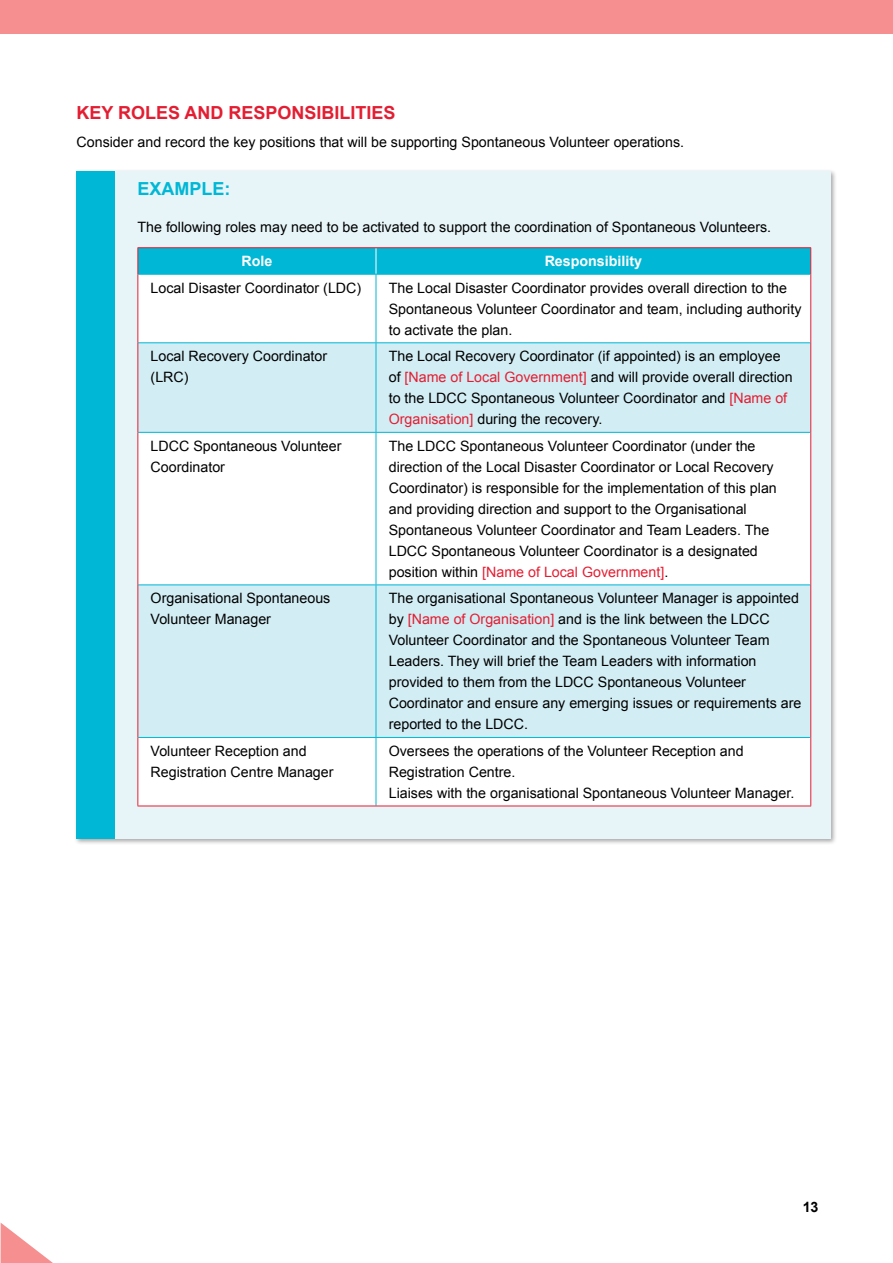
<style>
.page{position:relative;width:893px;height:1263px;background:#fff}
.page>*{position:absolute;margin:0;border:0;box-sizing:border-box;transform-origin:0 0}
.t1{font:700 18px "Arial";color:#e41e32}
.t2{font:700 18px "Arial";color:#00b8d6}
.t3{font:14.25px/21px "Arial";color:#000}
.t4{font:700 14.25px "Arial";color:#fff}
.t5{font:700 14.25px "Arial";color:#000}
.s1{color:#e41e32}
</style>
<div class="page">
<svg style="left:1px;top:1223px;width:52px;height:40px"></svg>
<div style="left:0;top:0;width:893px;height:34px;background:#f58f90"></div>
<div style="left:74px;top:168px;width:763px;height:677px;background:#000;opacity:.35"></div>
<div style="left:77px;top:171px;width:754px;height:667px;background:#e7f5f8"></div>
<div style="left:77px;top:171px;width:38px;height:667px;background:#00b8d6"></div>
<div style="left:138px;top:275px;width:672px;height:531px;background:#fff"></div>
<svg style="left:138px;top:343px;width:672px;height:394px;background:#e2f3f8"></svg>
<hr style="left:138px;top:274px;width:238px;height:1px;background:#00b8d6">
<hr style="left:376px;top:275px;width:1px;height:67px;background:#00b8d6">
<hr style="left:376px;top:274px;width:434px;height:1px;background:#00b8d6">
<hr style="left:138px;top:342px;width:238px;height:1px;background:#00b8d6">
<hr style="left:376px;top:343px;width:1px;height:89px;background:#00b8d6">
<hr style="left:376px;top:342px;width:434px;height:1px;background:#00b8d6">
<hr style="left:138px;top:432px;width:238px;height:1px;background:#00b8d6">
<hr style="left:376px;top:433px;width:1px;height:151px;background:#00b8d6">
<hr style="left:376px;top:738px;width:1px;height:68px;background:#00b8d6">
<hr style="left:376px;top:432px;width:434px;height:1px;background:#00b8d6">
<hr style="left:138px;top:584px;width:238px;height:1px;background:#00b8d6">
<hr style="left:376px;top:584px;width:434px;height:1px;background:#00b8d6">
<hr style="left:376px;top:585px;width:1px;height:152px;background:#00b8d6">
<hr style="left:138px;top:737px;width:238px;height:1px;background:#00b8d6">
<hr style="left:376px;top:737px;width:434px;height:1px;background:#00b8d6">
<hr style="left:137px;top:247px;width:239px;height:1px;background:#e41e32">
<hr style="left:376px;top:247px;width:435px;height:1px;background:#e41e32">
<div style="left:137px;top:248px;width:674px;height:26px;background:#00b8d6"></div>
<hr style="left:137px;top:274px;width:1px;height:69px;background:#e41e32">
<hr style="left:810px;top:274px;width:1px;height:69px;background:#e41e32">
<hr style="left:137px;top:343px;width:1px;height:89px;background:#e41e32">
<hr style="left:810px;top:343px;width:1px;height:89px;background:#e41e32">
<hr style="left:137px;top:432px;width:1px;height:153px;background:#e41e32">
<hr style="left:810px;top:432px;width:1px;height:153px;background:#e41e32">
<hr style="left:137px;top:585px;width:1px;height:152px;background:#e41e32">
<hr style="left:810px;top:585px;width:1px;height:152px;background:#e41e32">
<hr style="left:137px;top:737px;width:1px;height:69px;background:#e41e32">
<hr style="left:810px;top:737px;width:1px;height:69px;background:#e41e32">
<hr style="left:137px;top:806px;width:239px;height:1px;background:#e41e32">
<hr style="left:376px;top:806px;width:435px;height:1px;background:#e41e32">
<p class="t1" style="left:77px;top:101px;width:321px">KEY ROLES AND RESPONSIBILITIES</p>
<p class="t3" style="left:77px;top:131px;width:609px">Consider and record the key positions that will be supporting Spontaneous Volunteer operations.</p>
<p class="t2" style="left:137px;top:177px;width:95px">EXAMPLE:</p>
<p class="t3" style="left:137px;top:216px;width:635px">The following roles may need to be activated to support the coordination of Spontaneous Volunteers.</p>
<p class="t4" style="left:241px;top:252px;width:32px">Role</p>
<p class="t4" style="left:545px;top:252px;width:99px">Responsibility</p>
<p class="t3" style="left:151px;top:277px;width:212px">Local Disaster Coordinator (LDC)</p>
<p class="t3" style="left:389px;top:277px;width:414px">The Local Disaster Coordinator provides overall direction to the<br>Spontaneous Volunteer Coordinator and team, including authority to activate the plan.</p>
<p class="t3" style="left:151px;top:346px;width:178px">Local Recovery Coordinator (LRC)</p>
<p class="t3" style="left:389px;top:346px;width:405px">The Local Recovery Coordinator (if appointed) is an employee of <span class="s1">[Name of Local Government]</span> and will provide overall direction to the LDCC Spontaneous Volunteer Coordinator and <span class="s1">[Name of Organisation]</span> during the recovery.</p>
<p class="t3" style="left:151px;top:435px;width:192px">LDCC Spontaneous Volunteer<br>Coordinator</p>
<p class="t3" style="left:389px;top:435px;width:390px">The LDCC Spontaneous Volunteer Coordinator (under the direction of the Local Disaster Coordinator or Local Recovery Coordinator) is responsible for the implementation of this plan and providing direction and support to the Organisational Spontaneous Volunteer Coordinator and Team Leaders. The LDCC Spontaneous Volunteer Coordinator is a designated position within <span class="s1">[Name of Local Government]</span>.</p>
<p class="t3" style="left:151px;top:588px;width:181px">Organisational Spontaneous<br>Volunteer Manager</p>
<p class="t3" style="left:389px;top:588px;width:414px">The organisational Spontaneous Volunteer Manager is appointed by <span class="s1">[Name of Organisation]</span> and is the link between the LDCC Volunteer Coordinator and the Spontaneous Volunteer Team Leaders. They will brief the Team Leaders with information provided to them from the LDCC Spontaneous Volunteer Coordinator and ensure any emerging issues or requirements are reported to the LDCC.</p>
<p class="t3" style="left:151px;top:741px;width:184px">Volunteer Reception and<br>Registration Centre Manager</p>
<p class="t3" style="left:389px;top:741px;width:407px">Oversees the operations of the Volunteer Reception and<br>Registration Centre.<br>Liaises with the organisational Spontaneous Volunteer Manager.</p>
<p class="t5" style="left:803px;top:1197px;width:17px">13</p>
</div>
